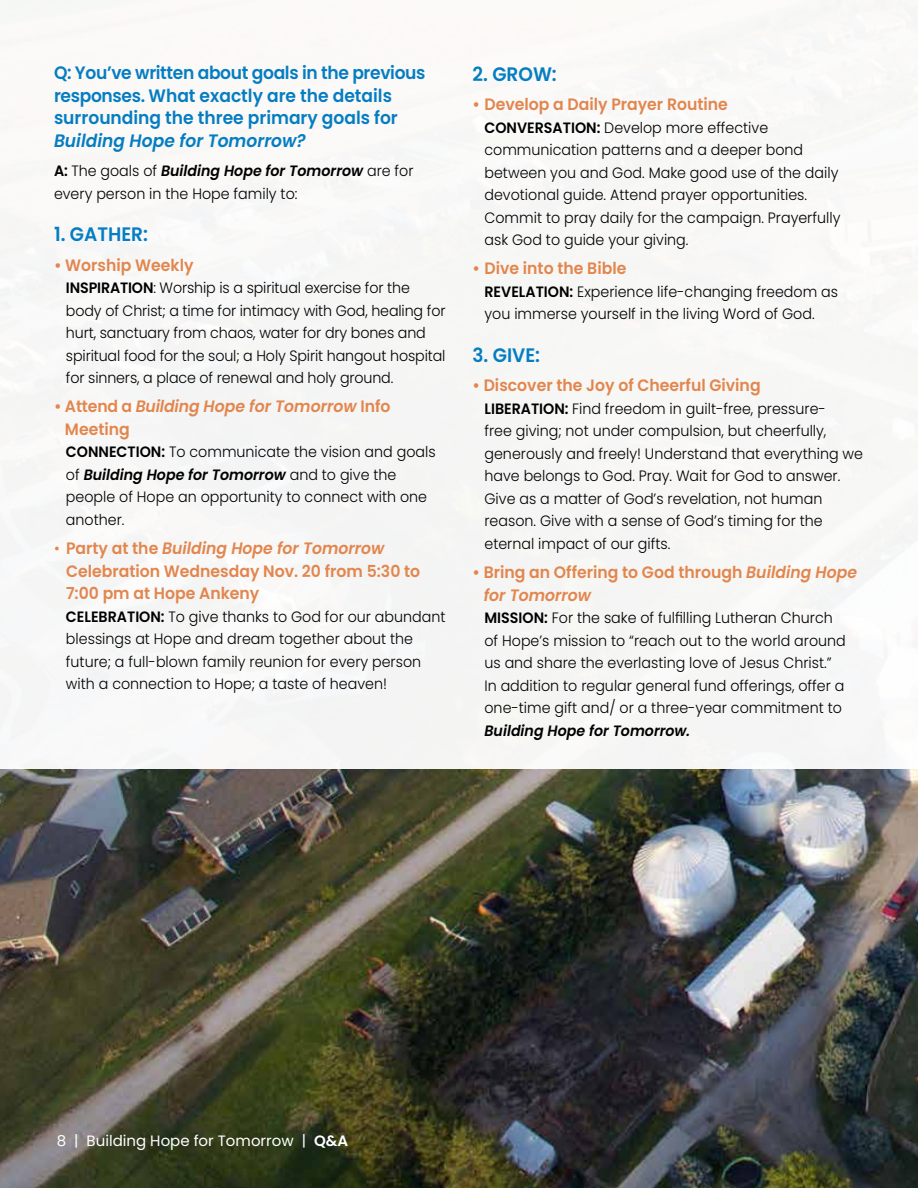
<style>
.page{position:relative;width:918px;height:1188px;background:#fff}
.page>*{position:absolute;margin:0;border:0;box-sizing:border-box;transform-origin:0 0}
.t1{font:600 19.5px "Poppins";color:#057dc2;scale:.95 1}
.t2{font:600 18px/22.5px "Poppins";color:#057dc2;scale:.95 1}
.t3{font:italic 600 18px "Poppins";color:#057dc2;scale:.95 1}
.t4{font:600 16.5px/22.5px "Poppins";color:#e2864e;scale:.95 1}
.t5{font:italic 600 16.5px/22.5px "Poppins";color:#e2864e;scale:.95 1}
.t6{font:300 15px/22.5px "Poppins";color:#000;scale:.95 1}
.t7{font:15px "Poppins";color:#fff}
.t8{font:italic 600 15px "Poppins";color:#000;scale:.95 1}
.s1{font-weight:600}
.s2{font-weight:600;font-style:italic}
.s3{font-style:normal}
.s4{font-weight:300}
.s5{font-style:italic}
</style>
<div class="page">
<img style="left:0;top:769px;width:918px;height:419px">
<div style="left:0;top:0;width:918px;height:769px;background:#f7f7f6"></div>
<p class="t2" style="left:54px;top:62px;width:393px">Q: You’ve written about goals in the previous responses. What exactly are the details surrounding the three primary goals for</p>
<p class="t3" style="left:54px;top:130px;width:267px">Building Hope for Tomorrow?</p>
<p class="t6" style="left:54px;top:160px;width:380px"><span class="s1">A:</span> The goals of <span class="s2">Building Hope for Tomorrow</span> are for every person in the Hope family to:</p>
<h1 class="t1" style="left:54px;top:223px;width:100px">1. GATHER:</h1>
<p class="t4" style="left:54px;top:254px;width:148px">• Worship Weekly</p>
<p class="t6" style="left:66px;top:277px;width:401px"><span class="s1">INSPIRATION</span>: Worship is a spiritual exercise for the body of Christ; a time for intimacy with God, healing for hurt, sanctuary from chaos, water for dry bones and spiritual food for the soul; a Holy Spirit hangout hospital for sinners, a place of renewal and holy ground.</p>
<p class="t5" style="left:65px;top:395px;width:344px;text-indent:-11px"><span class="s3">• Attend a</span> Building Hope for Tomorrow <span class="s3">Info<br>Meeting</span></p>
<p class="t6" style="left:66px;top:441px;width:391px"><span class="s1">CONNECTION:</span> To communicate the vision and goals of <span class="s2">Building Hope for Tomorrow</span> and to give the people of Hope an opportunity to connect with one another.</p>
<p class="t4" style="left:66px;top:537px;width:374px;text-indent:-12px"><span class="s4">•</span> Party at the <span class="s5">Building Hope for Tomorrow<br></span>Celebration Wednesday Nov. 20 from 5:30 to<br>7:00 pm at Hope Ankeny</p>
<p class="t6" style="left:66px;top:605px;width:401px"><span class="s1">CELEBRATION:</span> To give thanks to God for our abundant blessings at Hope and dream together about the future; a full-blown family reunion for every person with a connection to Hope; a taste of heaven!</p>
<h1 class="t1" style="left:472px;top:63px;width:90px">2. GROW:</h1>
<p class="t4" style="left:472px;top:93px;width:270px">• Develop a Daily Prayer Routine</p>
<p class="t6" style="left:484px;top:116px;width:376px"><span class="s1">CONVERSATION:</span> Develop more effective communication patterns and a deeper bond between you and God. Make good use of the daily devotional guide. Attend prayer opportunities.<br>Commit to pray daily for the campaign. Prayerfully ask God to guide your giving.</p>
<p class="t4" style="left:472px;top:258px;width:163px">• Dive into the Bible</p>
<p class="t6" style="left:484px;top:281px;width:374px"><span class="s1">REVELATION:</span> Experience life-changing freedom as you immerse yourself in the living Word of God.</p>
<h1 class="t1" style="left:473px;top:344px;width:73px">3. GIVE:</h1>
<p class="t4" style="left:473px;top:375px;width:305px">• Discover the Joy of Cheerful Giving</p>
<p class="t6" style="left:484px;top:398px;width:400px"><span class="s1">LIBERATION:</span> Find freedom in guilt-free, pressure-<br>free giving; not under compulsion, but cheerfully, generously and freely! Understand that everything we have belongs to God. Pray. Wait for God to answer.<br>Give as a matter of God’s revelation, not human reason. Give with a sense of God’s timing for the eternal impact of our gifts.</p>
<p class="t4" style="left:484px;top:561px;width:394px;text-indent:-11px">• Bring an Offering to God through <span class="s5">Building Hope for Tomorrow</span></p>
<p class="t6" style="left:484px;top:607px;width:382px"><span class="s1">MISSION:</span> For the sake of fulfilling Lutheran Church of Hope’s mission to “reach out to the world around us and share the everlasting love of Jesus Christ.” In addition to regular general fund offerings, offer a one-time gift and/ or a three-year commitment to</p>
<p class="t8" style="left:484px;top:722px;width:218px">Building Hope for Tomorrow.</p>
<p class="t7" style="left:57px;top:1132px;width:293px">8 | Building Hope for Tomorrow | <span class="s1">Q&amp;A</span></p>
</div>
